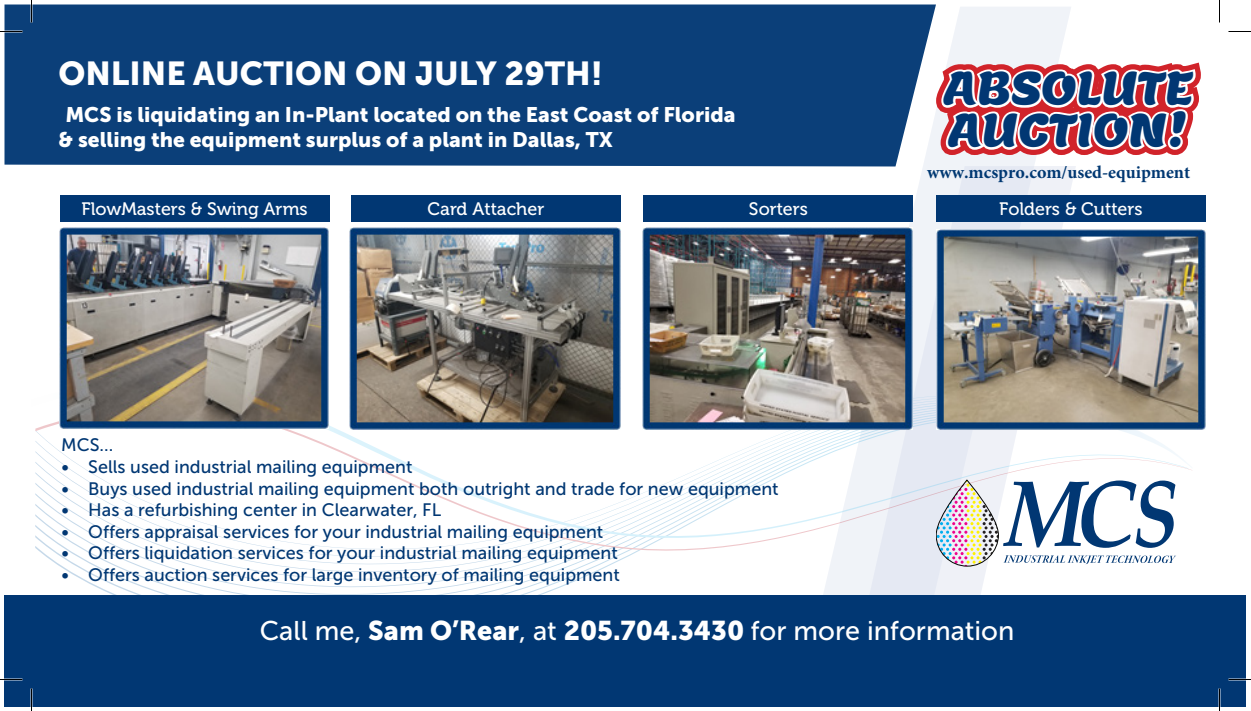
<style>
.page{position:relative;width:1251px;height:711px;background:#fff}
.page>*{position:absolute;margin:0;border:0;box-sizing:border-box;transform-origin:0 0}
.t1{font:45px "Lemon";color:#013773}
.t2{font:33px "Museo Sans 900";color:#fff}
.t3{font:27px "Museo Sans 500";color:#fff}
.t4{font:21px/25.2px "Museo Sans 900";color:#fff}
.t5{font:18px "Museo Sans 500";color:#013773}
.t6{font:18px "Museo 500";color:#fff}
.t7{font:700 18px "Minion Pro";color:#003872}
.s1{font-family:"Museo 500"}
.s2{font-family:"Museo Sans 900"}
</style>
<div class="page">
<div style="left:4px;top:4px;width:932px;height:162px;background:#0b3f79"></div>
<svg style="left:782px;top:7px;width:289px;height:374px"></svg>
<svg style="left:42px;top:553px;width:945px;height:42px"></svg>
<svg style="left:35px;top:401px;width:1157px;height:152px"></svg>
<div style="left:4px;top:595px;width:1242px;height:111px;background:#013773"></div>
<svg style="left:936px;top:480px;width:240px;height:86px"></svg>
<div style="left:936px;top:480px;width:63px;height:86px;border:1px solid #040503;border-radius:31px"></div>
<div style="left:60px;top:195px;width:270px;height:27px;background:#013773"></div>
<div style="left:351px;top:195px;width:270px;height:27px;background:#013773"></div>
<div style="left:644px;top:195px;width:270px;height:27px;background:#013773"></div>
<div style="left:936px;top:195px;width:270px;height:27px;background:#013773"></div>
<img style="left:60px;top:227px;width:268px;height:202px">
<img style="left:349px;top:227px;width:271px;height:203px">
<img style="left:643px;top:227px;width:270px;height:202px">
<img style="left:936px;top:229px;width:270px;height:200px">
<svg style="left:925px;top:51px;width:276px;height:117px"></svg>
<svg style="left:0;top:31px;width:22px;height:1px"></svg>
<svg style="left:1228px;top:31px;width:23px;height:1px"></svg>
<svg style="left:0;top:679px;width:22px;height:1px"></svg>
<svg style="left:1228px;top:679px;width:23px;height:1px"></svg>
<svg style="left:31px;top:0;width:1px;height:22px"></svg>
<svg style="left:31px;top:688px;width:1px;height:23px"></svg>
<svg style="left:1219px;top:0;width:1px;height:22px"></svg>
<svg style="left:1219px;top:688px;width:1px;height:23px"></svg>
<p class="t2" style="left:58px;top:54px;width:546px">ONLINE AUCTION ON JULY 29TH!</p>
<p class="t4" style="left:58px;top:102px;width:678px;text-indent:7px">MCS is liquidating an In-Plant located on the East Coast of Florida &amp; selling the equipment surplus of a plant in Dallas, TX</p>
<p class="t1" style="left:944px;top:58px;width:250px">ABSOLUTE</p>
<p class="t1" style="left:948px;top:100px;width:241px">AUCTION!</p>
<p class="t7" style="left:927px;top:160px;width:265px">www.mcspro.com/used-equipment</p>
<p class="t6" style="left:81px;top:199px;width:228px">FlowMasters &amp; Swing Arms</p>
<p class="t6" style="left:428px;top:199px;width:118px">Card Attacher</p>
<p class="t6" style="left:749px;top:199px;width:61px">Sorters</p>
<p class="t6" style="left:999px;top:199px;width:145px">Folders &amp; Cutters</p>
<p class="t5" style="left:61px;top:435px;width:54px">MCS...</p>
<p class="t5" style="left:61px;top:457px;width:353px"><span class="s1">•</span> Sells used industrial mailing equipment</p>
<p class="t5" style="left:61px;top:479px;width:719px"><span class="s1">•</span> Buys used industrial mailing equipment both outright and trade for new equipment</p>
<p class="t5" style="left:61px;top:500px;width:381px"><span class="s1">•</span> Has a refurbishing center in Clearwater, FL</p>
<p class="t5" style="left:61px;top:522px;width:544px"><span class="s1">•</span> Offers appraisal services for your industrial mailing equipment</p>
<p class="t5" style="left:61px;top:543px;width:558px"><span class="s1">•</span> Offers liquidation services for your industrial mailing equipment</p>
<p class="t5" style="left:61px;top:565px;width:560px"><span class="s1">•</span> Offers auction services for large inventory of mailing equipment</p>
<p class="t3" style="left:260px;top:616px;width:756px">Call me, <span class="s2">Sam O’Rear</span>, at <span class="s2">205.704.3430</span> for more information</p>
</div>
